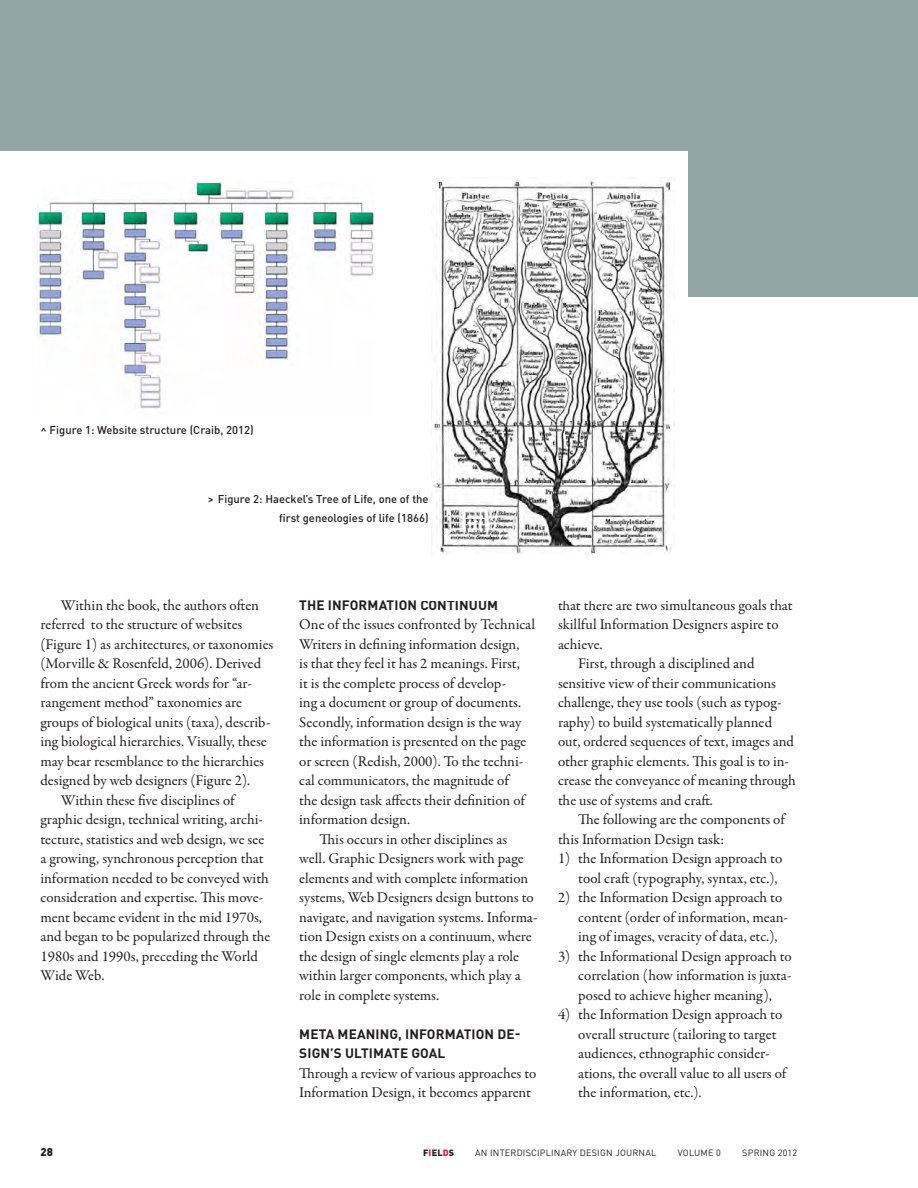
<style>
.page{position:relative;width:918px;height:1188px;background:#fff}
.page>*{position:absolute;margin:0;border:0;box-sizing:border-box;transform-origin:0 0}
.t1{font:15px/19.5px "Garamond Premr Pro";color:#231f20}
.t2{font:700 13.5px/19.5px "DIN Pro";letter-spacing:.01em;color:#231f20}
.t3{font:500 11.25px/19.5px "DIN Pro";color:#231f20;text-align:right}
.t4{font:900 11.25px "DIN Pro";color:#231f20}
.t5{font:9px "DIN Pro";letter-spacing:.025em;color:#231f20}
.t6{font:900 9px "DIN Pro";letter-spacing:.025em;color:#231f20}
.s1{color:#e51836}
</style>
<div class="page">
<div style="left:0;top:0;width:918px;height:297px;background:#91a5a4"></div>
<div style="left:0;top:151px;width:687px;height:234px;background:#fff"></div>
<img style="left:37px;top:181px;width:337px;height:228px">
<img style="left:431px;top:177px;width:243px;height:378px">
<p class="t3" style="left:41px;top:420px;width:215px">^ Figure 1: Website structure (Craib, 2012)</p>
<p class="t3" style="left:208px;top:488px;width:222px">&gt; Figure 2: Haeckel’s Tree of Life, one of the first geneologies of life (1866)</p>
<p class="t1" style="left:61px;top:596px;width:200px">Within the book, the authors often</p>
<p class="t1" style="left:40px;top:615px;width:203px">referred to the structure of websites</p>
<p class="t1" style="left:40px;top:635px;width:234px">(Figure 1) as architectures, or taxonomies</p>
<p class="t1" style="left:40px;top:654px;width:222px">(Morville &amp; Rosenfeld, 2006). Derived</p>
<p class="t1" style="left:40px;top:674px;width:213px">from the ancient Greek words for “ar-</p>
<p class="t1" style="left:40px;top:693px;width:203px">rangement method” taxonomies are</p>
<p class="t1" style="left:40px;top:713px;width:231px">groups of biological units (taxa), describ-</p>
<p class="t1" style="left:40px;top:732px;width:228px">ing biological hierarchies. Visually, these</p>
<p class="t1" style="left:40px;top:752px;width:225px">may bear resemblance to the hierarchies</p>
<p class="t1" style="left:40px;top:771px;width:211px">designed by web designers (Figure 2).</p>
<p class="t1" style="left:61px;top:791px;width:175px">Within these five disciplines of</p>
<p class="t1" style="left:40px;top:810px;width:224px">graphic design, technical writing, archi-</p>
<p class="t1" style="left:40px;top:830px;width:225px">tecture, statistics and web design, we see</p>
<p class="t1" style="left:40px;top:849px;width:225px">a growing, synchronous perception that</p>
<p class="t1" style="left:40px;top:869px;width:230px">information needed to be conveyed with</p>
<p class="t1" style="left:40px;top:888px;width:224px">consideration and expertise. This move-</p>
<p class="t1" style="left:40px;top:908px;width:223px">ment became evident in the mid 1970s,</p>
<p class="t1" style="left:40px;top:927px;width:231px">and began to be popularized through the</p>
<p class="t1" style="left:40px;top:947px;width:219px">1980s and 1990s, preceding the World</p>
<p class="t1" style="left:40px;top:966px;width:65px">Wide Web.</p>
<p class="t2" style="left:299px;top:595px;width:200px">THE INFORMATION CONTINUUM</p>
<p class="t1" style="left:299px;top:615px;width:237px">One of the issues confronted by Technical</p>
<p class="t1" style="left:299px;top:635px;width:222px">Writers in defining information design,</p>
<p class="t1" style="left:299px;top:654px;width:222px">is that they feel it has 2 meanings. First,</p>
<p class="t1" style="left:299px;top:674px;width:208px">it is the complete process of develop-</p>
<p class="t1" style="left:299px;top:693px;width:223px">ing a document or group of documents.</p>
<p class="t1" style="left:299px;top:713px;width:224px">Secondly, information design is the way</p>
<p class="t1" style="left:299px;top:732px;width:229px">the information is presented on the page</p>
<p class="t1" style="left:299px;top:752px;width:226px">or screen (Redish, 2000). To the techni-</p>
<p class="t1" style="left:299px;top:771px;width:211px">cal communicators, the magnitude of</p>
<p class="t1" style="left:299px;top:791px;width:227px">the design task affects their definition of</p>
<p class="t1" style="left:299px;top:810px;width:112px">information design.</p>
<p class="t1" style="left:320px;top:830px;width:189px">This occurs in other disciplines as</p>
<p class="t1" style="left:299px;top:849px;width:226px">well. Graphic Designers work with page</p>
<p class="t1" style="left:299px;top:869px;width:231px">elements and with complete information</p>
<p class="t1" style="left:299px;top:888px;width:236px">systems, Web Designers design buttons to</p>
<p class="t1" style="left:299px;top:908px;width:240px">navigate, and navigation systems. Informa-</p>
<p class="t1" style="left:299px;top:927px;width:234px">tion Design exists on a continuum, where</p>
<p class="t1" style="left:299px;top:947px;width:221px">the design of single elements play a role</p>
<p class="t1" style="left:299px;top:966px;width:223px">within larger components, which play a</p>
<p class="t1" style="left:299px;top:986px;width:142px">role in complete systems.</p>
<p class="t2" style="left:299px;top:1024px;width:223px">M ETA M EANI NG, INFORMATION DE-<br>SIGN’S ULTI MATE GOAL</p>
<p class="t1" style="left:299px;top:1064px;width:239px">Through a review of various approaches to<br>Information Design, it becomes apparent</p>
<p class="t1" style="left:558px;top:596px;width:236px">that there are two simultaneous goals that</p>
<p class="t1" style="left:558px;top:615px;width:222px">skillful Information Designers aspire to</p>
<p class="t1" style="left:558px;top:635px;width:46px">achieve.</p>
<p class="t1" style="left:578px;top:654px;width:178px">First, through a disciplined and</p>
<p class="t1" style="left:558px;top:674px;width:220px">sensitive view of their communications</p>
<p class="t1" style="left:558px;top:693px;width:225px">challenge, they use tools (such as typog-</p>
<p class="t1" style="left:558px;top:713px;width:216px">raphy) to build systematically planned</p>
<p class="t1" style="left:558px;top:732px;width:238px">out, ordered sequences of text, images and</p>
<p class="t1" style="left:558px;top:752px;width:232px">other graphic elements. This goal is to in-</p>
<p class="t1" style="left:558px;top:771px;width:239px">crease the conveyance of meaning through</p>
<p class="t1" style="left:558px;top:791px;width:157px">the use of systems and craft.</p>
<p class="t1" style="left:578px;top:810px;width:208px">The following are the components of</p>
<p class="t1" style="left:558px;top:830px;width:168px">this Information Design task:</p>
<p class="t1" style="left:578px;top:849px;width:205px;text-indent:-20px">1) the Information Design approach to tool craft (typography, syntax, etc.),</p>
<p class="t1" style="left:578px;top:888px;width:211px;text-indent:-20px">2) the Information Design approach to content (order of information, mean&shy;ing of images, veracity of data, etc.),</p>
<p class="t1" style="left:578px;top:947px;width:215px;text-align:justify;text-indent:-20px">3) the Informational Design approach to correlation (how information is juxta&shy;posed to achieve higher meaning),</p>
<p class="t1" style="left:578px;top:1005px;width:210px;text-indent:-20px">4) the Information Design approach to overall structure (tailoring to target audiences, ethnographic consider&shy;ations, the overall value to all users of the information, etc.).</p>
<p class="t4" style="left:40px;top:1144px;width:14px">28</p>
<p class="t6" style="left:423px;top:1147px;width:33px">F<span class="s1">I</span>EL<span class="s1">D</span>S</p>
<p class="t5" style="left:475px;top:1147px;width:183px">AN INTERDISCIPLINARY DESIGN JOURNAL</p>
<p class="t5" style="left:678px;top:1147px;width:12px">VOLU</p>
<p class="t5" style="left:701px;top:1147px;width:22px">ME 0</p>
<p class="t5" style="left:742px;top:1147px;width:12px">SPRING</p>
<p class="t5" style="left:778px;top:1147px;width:21px">2012</p>
</div>
